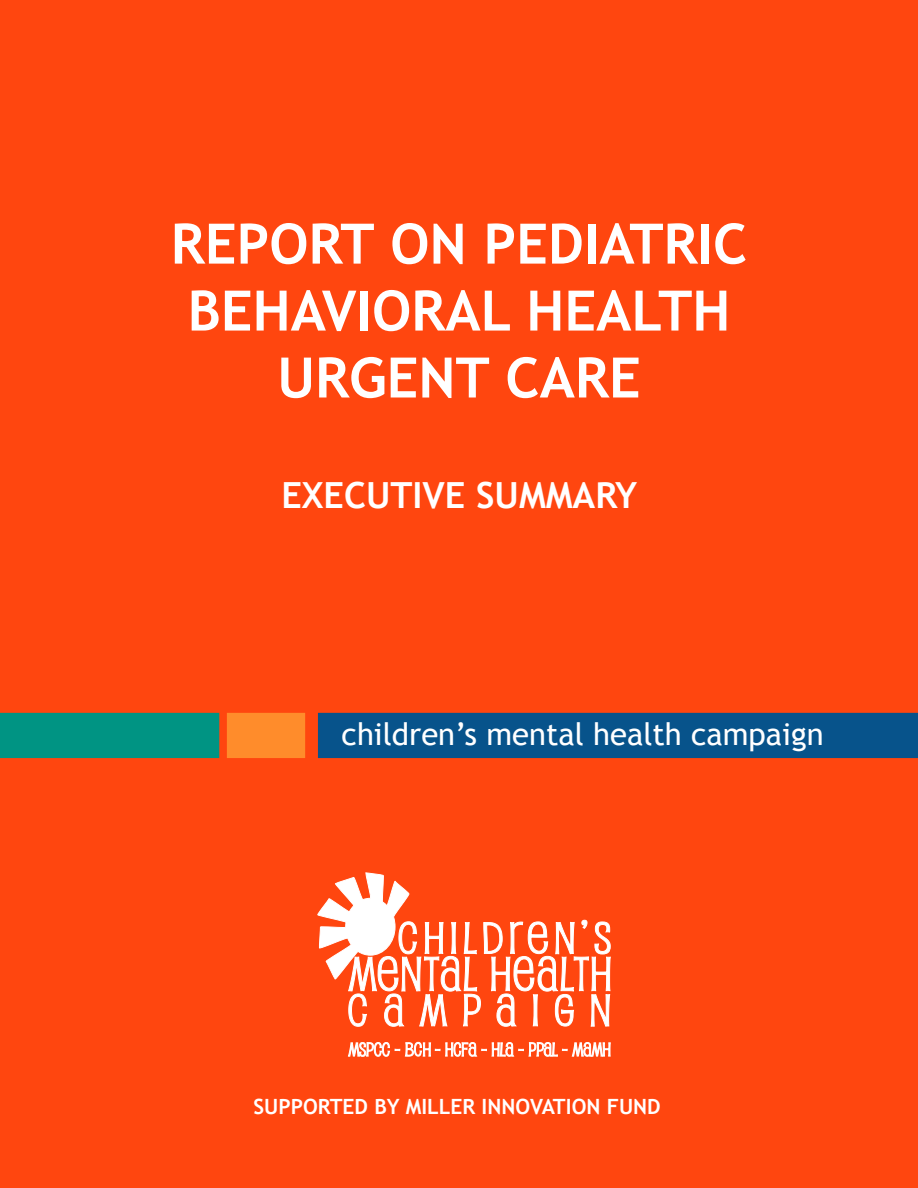
<style>
.page{position:relative;width:918px;height:1188px;background:#ff460f}
.page>*{position:absolute;margin:0;border:0;box-sizing:border-box;transform-origin:0 0}
.CMHC_Heading{font:700 55.8px/66.9px "Trebuchet MS";color:#fff;text-align:center}
.CMHC_Heading-2{font:700 36px "Trebuchet MS";color:#fff}
.Paragraph_Style_1{font:31.05px "Trebuchet MS";color:#fff}
.CMHC_Heading-3{font:700 21px "Trebuchet MS";color:#fff}
</style>
<div class="page">
<div style="left:0;top:713px;width:219px;height:45px;background:#009483"></div>
<div style="left:227px;top:713px;width:78px;height:45px;background:#ff8c2b"></div>
<div style="left:318px;top:713px;width:600px;height:45px;background:#07538b"></div>
<svg style="left:348px;top:1042px;width:92px;height:14px"></svg>
<svg style="left:446px;top:1042px;width:77px;height:14px"></svg>
<svg style="left:529px;top:1042px;width:81px;height:14px"></svg>
<svg style="left:318px;top:873px;width:292px;height:153px"></svg>
<p class="CMHC_Heading" style="left:171px;top:210px;width:578px">REPORT ON PEDIATRIC<br>BEHAVIORAL HEALTH<br>URGENT CARE</p>
<p class="CMHC_Heading-2" style="left:281px;top:472px;width:357px">EXECUTIVE SUMMARY</p>
<p class="Paragraph_Style_1" style="left:342px;top:716px;width:484px">children’s mental health campaign</p>
<p class="CMHC_Heading-3" style="left:253px;top:1094px;width:409px">SUPPORTED BY MILLER INNOVATION FUND</p>
</div>
